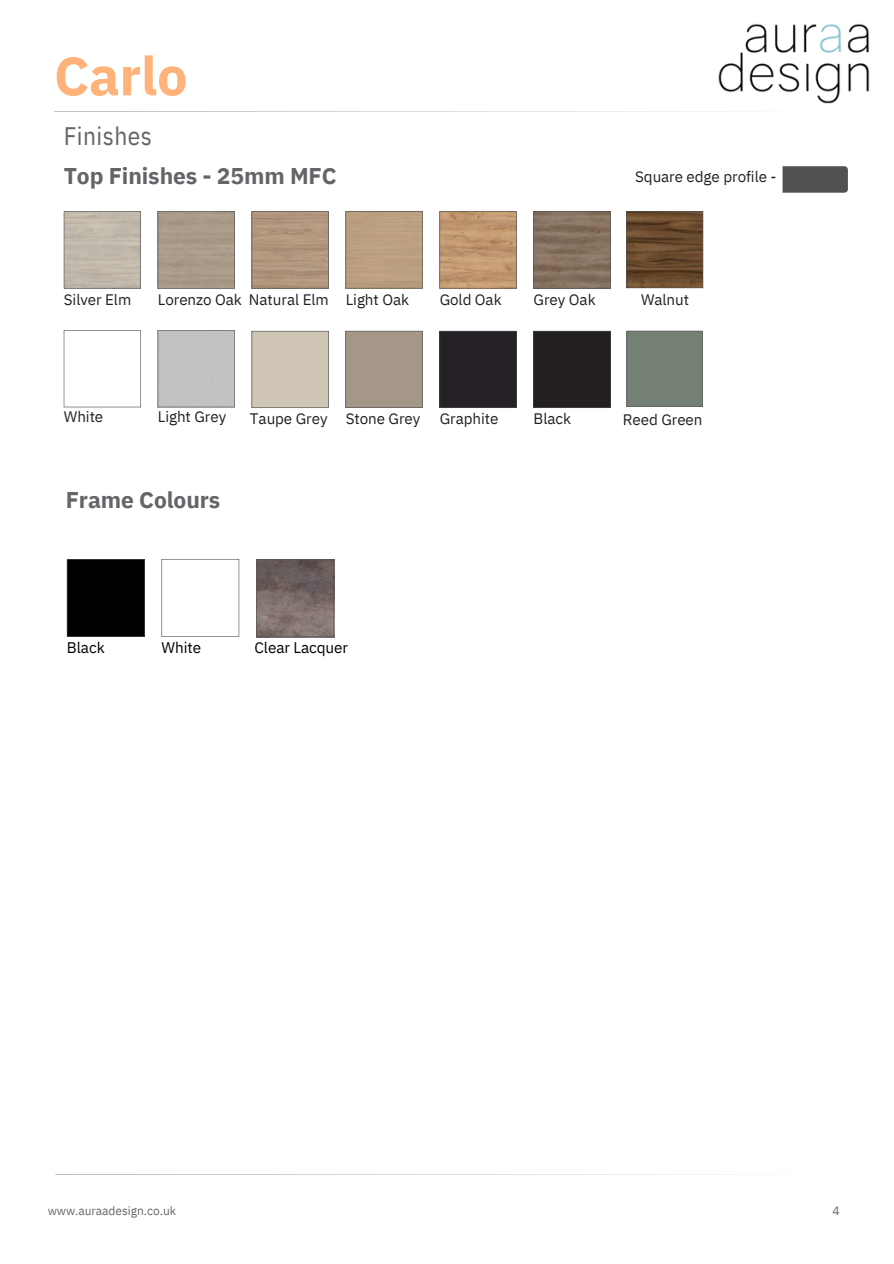
<style>
.page{position:relative;width:894px;height:1264px;background:#fff}
.page>*{position:absolute;margin:0;border:0;box-sizing:border-box;transform-origin:0 0}
.t1{font:700 54px "IBM Plex Sans";letter-spacing:-.005em;color:#ffb27a}
.t2{font:25.35px "IBM Plex Sans Cond";letter-spacing:.02em;color:#646568}
.t3{font:700 22.8px "IBM Plex Sans";letter-spacing:-.005em;color:#646568}
.t4{font:15.3px "IBM Plex Sans";letter-spacing:-.005em;color:#000}
.t5{font:15.15px "IBM Plex Sans";letter-spacing:-.005em;color:#231f20}
.t6{font:12px "IBM Plex Sans";letter-spacing:-.005em;color:#646568}
</style>
<div class="page">
<svg style="left:54px;top:111px;width:653px;height:1px"></svg>
<div style="left:626px;top:331px;width:76px;height:76px;background:#748074"></div>
<div style="left:67px;top:559px;width:77px;height:77px;background:#000"></div>
<svg style="left:161px;top:559px;width:78px;height:77px"></svg>
<svg style="left:256px;top:559px;width:78px;height:77px;background:#756865"></svg>
<hr style="left:55px;top:1174px;width:785px;height:1px;background:#4f5152">
<svg style="left:782px;top:166px;width:65px;height:27px;background:#545657"></svg>
<svg style="left:64px;top:211px;width:77px;height:77px;background:#beb6a9"></svg>
<div style="left:345px;top:211px;width:77px;height:77px;background:#bc9f7f"></div>
<svg style="left:158px;top:211px;width:77px;height:77px;background:#a89987"></svg>
<svg style="left:251px;top:211px;width:78px;height:77px;background:#ad937b"></svg>
<svg style="left:439px;top:211px;width:77px;height:77px;background:#bf9670"></svg>
<svg style="left:533px;top:211px;width:77px;height:77px;background:#83715e"></svg>
<div style="left:158px;top:330px;width:77px;height:77px;background:#c2c2c4"></div>
<svg style="left:64px;top:330px;width:77px;height:77px"></svg>
<div style="left:345px;top:331px;width:77px;height:77px;background:#a49787"></div>
<div style="left:251px;top:331px;width:78px;height:77px;background:#cfc6b5"></div>
<div style="left:439px;top:331px;width:77px;height:77px;background:#262027"></div>
<div style="left:533px;top:331px;width:77px;height:77px;background:#231f20"></div>
<svg style="left:626px;top:211px;width:77px;height:77px;background:#67492d"></svg>
<img style="left:718px;top:23px;width:151px;height:81px">
<h1 class="t1" style="left:54px;top:40px;width:135px">Carlo</h1>
<h4 class="t2" style="left:64px;top:119px;width:90px">Finishes</h4>
<h4 class="t3" style="left:64px;top:160px;width:274px">Top Finishes - 25mm MFC</h4>
<h4 class="t5" style="left:635px;top:166px;width:143px">Square edge profile -</h4>
<h4 class="t5" style="left:158px;top:289px;width:172px">Lorenzo Oak Natural Elm</h4>
<h4 class="t5" style="left:345px;top:289px;width:65px">Light Oak</h4>
<h4 class="t5" style="left:64px;top:289px;width:69px">Silver Elm</h4>
<h4 class="t5" style="left:641px;top:289px;width:50px">Walnut</h4>
<h4 class="t5" style="left:439px;top:289px;width:63px">Gold Oak</h4>
<h4 class="t5" style="left:533px;top:289px;width:64px">Grey Oak</h4>
<h4 class="t5" style="left:64px;top:406px;width:41px">White</h4>
<p class="t5" style="left:158px;top:406px;width:70px">Light Grey</p>
<h4 class="t5" style="left:250px;top:409px;width:79px">Taupe Grey</h4>
<h4 class="t5" style="left:345px;top:409px;width:76px">Stone Grey</h4>
<h4 class="t5" style="left:439px;top:409px;width:60px">Graphite</h4>
<h4 class="t3" style="left:66px;top:485px;width:156px">Frame Colours</h4>
<h3 class="t5" style="left:533px;top:409px;width:39px">Black</h3>
<p class="t5" style="left:622px;top:409px;width:81px">Reed Green</p>
<h2 class="t4" style="left:67px;top:637px;width:39px">Black</h2>
<h3 class="t4" style="left:162px;top:637px;width:41px">White</h3>
<h4 class="t4" style="left:254px;top:637px;width:95px">Clear Lacquer</h4>
<h4 class="t6" style="left:48px;top:1202px;width:130px">www.auraadesign.co.uk</h4>
<p class="t6" style="left:832px;top:1202px;width:9px">4</p>
</div>
